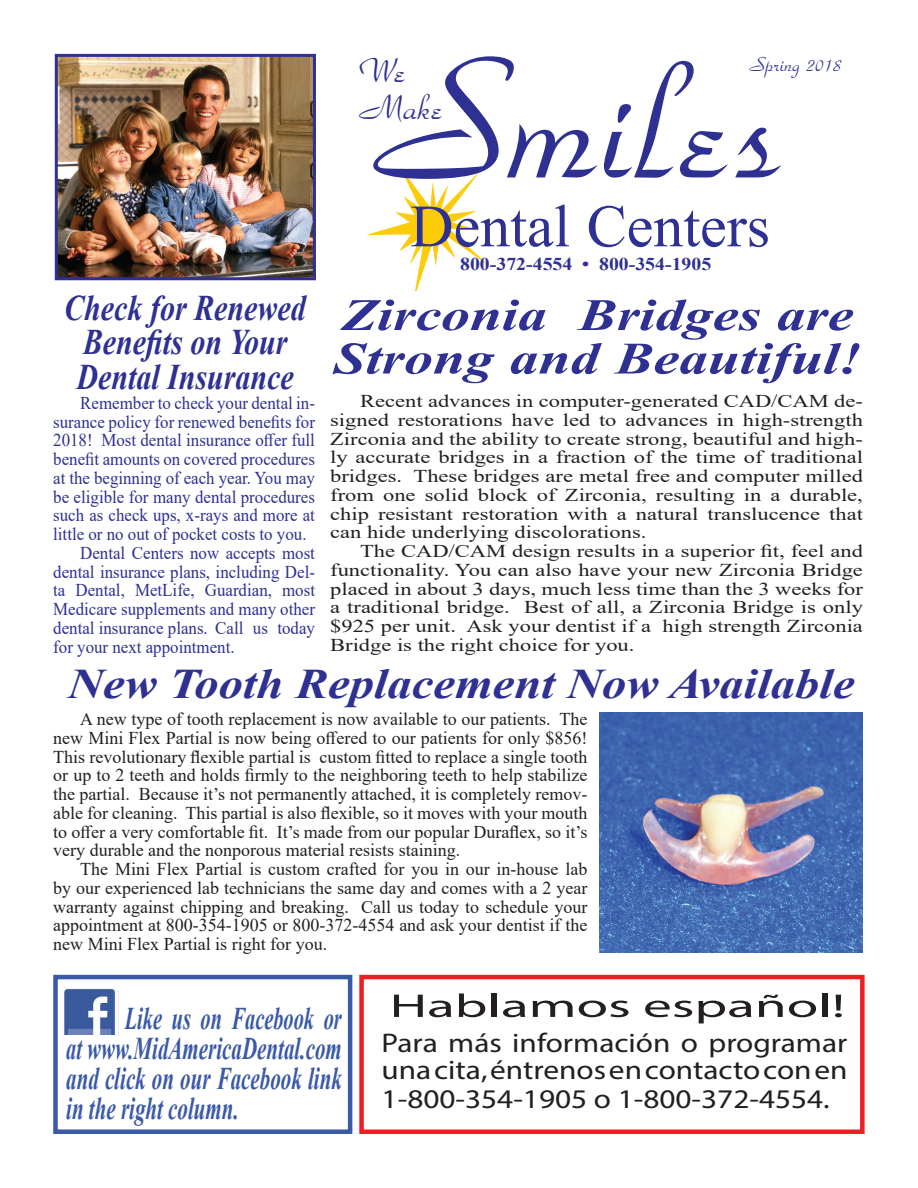
<style>
.page{position:relative;width:918px;height:1188px;background:#fff}
.page>*{position:absolute;margin:0;border:0;box-sizing:border-box;transform-origin:0 0}
.t1{font:165px "Park Ave D";color:#2e3092}
.t2{font:60px "Times New Roman";color:#2e3092}
.t3{font:italic 700 45px/43.5px "Times New Roman";color:#2e3092;scale:1.28 1}
.t4{font:italic 700 42.15px "Times New Roman";color:#2e3092;scale:1.15 1}
.t5{font:italic 700 36px/34.5px "Times New Roman";color:#2e3092;text-align:center;scale:.83 1}
.t6{font:36px/37.5px "Park Ave D";color:#2e3092}
.t7{font:33px "Myriad Pro";color:#231f20;scale:1.74 1}
.t8{font:italic 700 31.5px/30px "Times New Roman";color:#3a59a7;text-align:justify;scale:.65 1}
.t9{font:27px/27.8px "Myriad Pro";color:#231f20;text-align:justify;scale:1.16 1}
.t10{font:21px "Park Ave D";color:#2e3092}
.t11{font:18px/18.8px "Times New Roman";color:#231f20;text-align:justify}
.t12{font:18px/18.8px "Times New Roman";color:#231f20;text-align:justify;scale:1.25 1}
.t13{font:18px "Times New Roman";color:#2e3092;scale:.94 1}
.t14{font:700 18px "Times New Roman";color:#2e3092;scale:1.1 1}
.s1{font-size:180px}
</style>
<div class="page">
<img style="left:367px;top:168px;width:119px;height:123px">
<img style="left:59px;top:58px;width:253px;height:218px">
<div style="left:55px;top:54px;width:261px;height:226px;border:3px solid #2e3092"></div>
<div style="left:359px;top:975px;width:506px;height:159px;border:4px solid #ee1d23"></div>
<div style="left:53px;top:975px;width:299px;height:159px;border:4px solid #3a59a7"></div>
<img style="left:64px;top:988px;width:51px;height:46px">
<img style="left:599px;top:713px;width:264px;height:240px">
<h1 class="t1" style="left:373px;top:26px;width:411px"><span class="s1">S</span>miles</h1>
<p class="t10" style="left:750px;top:52px;width:94px">Spring 2018</p>
<h3 class="t6" style="left:359px;top:53px;width:84px">We<br>Make</h3>
<h2 class="t2" style="left:410px;top:184px;width:361px">Dental Centers</h2>
<h3 class="t5" style="left:64px;top:289px;width:293px">Check for Renewed<br>Benefits on Your<br>Dental Insurance</h3>
<p class="t13" style="left:80px;top:390px;width:251px">Remember to check your dental in-</p>
<p class="t13" style="left:53px;top:409px;width:280px">surance policy for renewed benefits for</p>
<p class="t13" style="left:53px;top:428px;width:280px">2018! Most dental insurance offer full</p>
<p class="t13" style="left:53px;top:446px;width:280px">benefit amounts on covered procedures</p>
<p class="t13" style="left:53px;top:465px;width:280px">at the beginning of each year. You may</p>
<p class="t13" style="left:53px;top:484px;width:280px">be eligible for many dental procedures</p>
<p class="t13" style="left:53px;top:503px;width:280px">such as check ups, x-rays and more at</p>
<p class="t13" style="left:53px;top:521px;width:271px">little or no out of pocket costs to you.</p>
<p class="t13" style="left:80px;top:540px;width:251px">Dental Centers now accepts most</p>
<p class="t13" style="left:53px;top:559px;width:280px">dental insurance plans, including Del-</p>
<p class="t13" style="left:53px;top:578px;width:280px">ta Dental, MetLife, Guardian, most</p>
<p class="t13" style="left:53px;top:596px;width:280px">Medicare supplements and many other</p>
<p class="t13" style="left:53px;top:615px;width:280px">dental insurance plans. Call us today</p>
<p class="t13" style="left:53px;top:634px;width:194px">for your next appointment.</p>
<p class="t14" style="left:460px;top:251px;width:230px">800-372-4554 • 800-354-1905</p>
<h3 class="t3" style="left:334px;top:292px;width:414px">Zirconia Bridges are<br>Strong and Beautiful!</h3>
<p class="t12" style="left:330px;top:391px;width:428px;text-indent:30px">Recent advances in computer-generated CAD/CAM de&shy;signed restorations have led to advances in high-strength Zirconia and the ability to create strong, beautiful and high&shy;ly accurate bridges in a fraction of the time of traditional bridges. These bridges are metal free and computer milled from one solid block of Zirconia, resulting in a durable, chip resistant restoration with a natural translucence that can hide underlying discolorations.</p>
<p class="t12" style="left:330px;top:541px;width:428px;text-indent:30px">The CAD/CAM design results in a superior fit, feel and functionality. You can also have your new Zirconia Bridge placed in about 3 days, much less time than the 3 weeks for a traditional bridge. Best of all, a Zirconia Bridge is only $925 per unit. Ask your dentist if a high strength Zirconia Bridge is the right choice for you.</p>
<h3 class="t4" style="left:68px;top:654px;width:686px">New Tooth Replacement Now Available</h3>
<p class="t11" style="left:53px;top:709px;width:536px;text-indent:27px">A new type of tooth replacement is now available to our patients. The new Mini Flex Partial is now being offered to our patients for only $856!<br>This revolutionary flexible partial is custom fitted to replace a single tooth or up to 2 teeth and holds firmly to the neighboring teeth to help stabilize the partial. Because it’s not permanently attached, it is completely remov&shy;able for cleaning. This partial is also flexible, so it moves with your mouth to offer a very comfortable fit. It’s made from our popular Duraflex, so it’s very durable and the nonporous material resists staining.</p>
<p class="t11" style="left:53px;top:859px;width:536px;text-indent:27px">The Mini Flex Partial is custom crafted for you in our in-house lab by our experienced lab technicians the same day and comes with a 2 year warranty against chipping and breaking. Call us today to schedule your appointment at 800-354-1905 or 800-372-4554 and ask your dentist if the new Mini Flex Partial is right for you.</p>
<h3 class="t8" style="left:66px;top:1002px;width:426px;text-indent:59px">Like us on Facebook or at www.MidAmericaDental.com and click on our Facebook link in the right column.</h3>
<h3 class="t7" style="left:390px;top:986px;width:263px">Hablamos español!</h3>
<h3 class="t9" style="left:382px;top:1029px;width:403px">Para más información o programar una cita, éntrenos en contacto con en 1-800-354-1905 o 1-800-372-4554.</h3>
</div>
